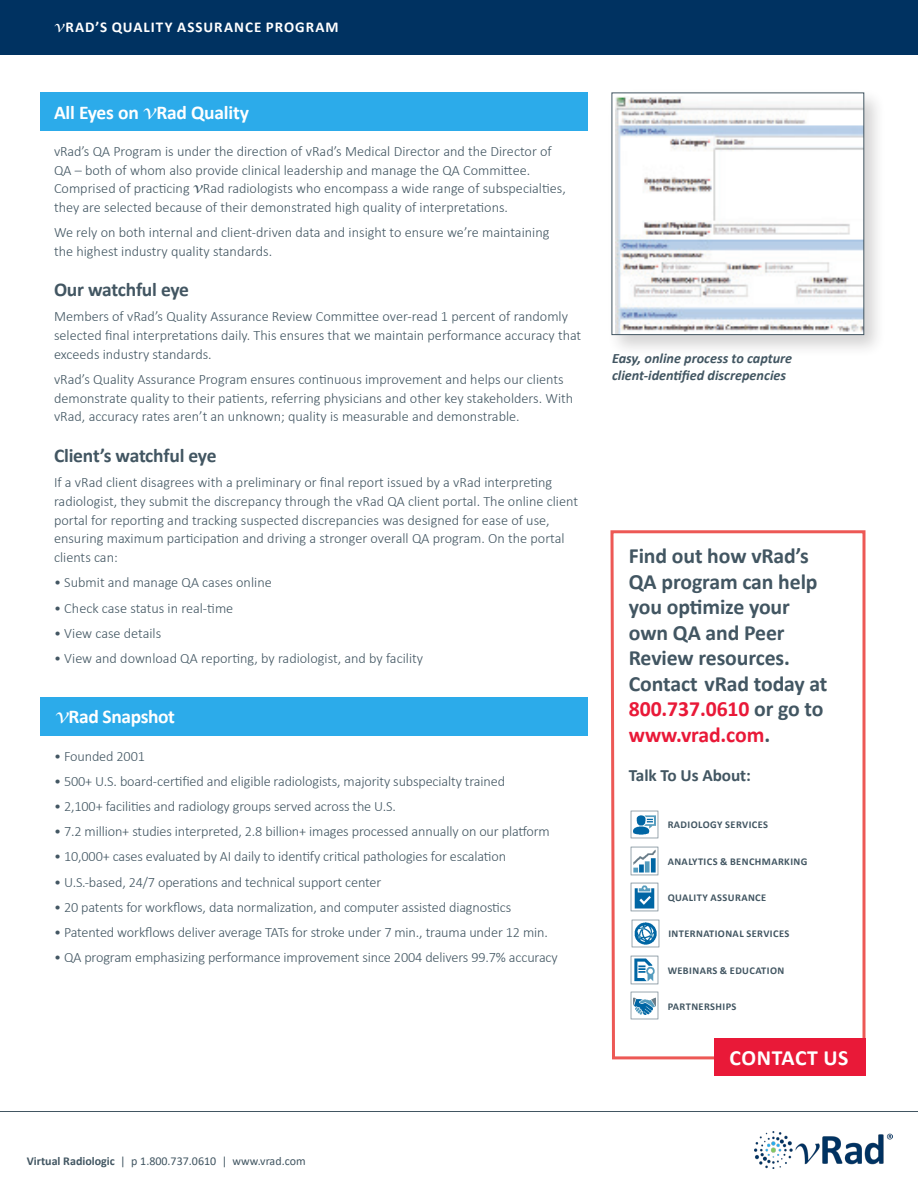
<style>
.page{position:relative;width:918px;height:1188px;background:#fff}
.page>*{position:absolute;margin:0;border:0;box-sizing:border-box;transform-origin:0 0}
.t1{font:700 21.75px/25.5px "Calibri";letter-spacing:-.005em;color:#425662}
.t2{font:700 21.75px "Calibri";letter-spacing:.03em;color:#fff}
.Subhead{font:700 19.5px "Calibri";letter-spacing:-.015em;color:#425662}
.t3{font:700 19.5px "Calibri";letter-spacing:-.01em;color:#fff}
.t4{font:700 17.25px "Calibri";letter-spacing:-.005em;color:#425662}
.main-large-light-hea{font:700 15px "Calibri";letter-spacing:.065em;color:#fff}
.Subhead-2{font:300 14.25px/18.8px "Calibri";color:#425662}
.t5{font:italic 700 14.25px "Calibri";color:#425662}
.t6{font:12px "Calibri";color:#425662}
.t7{font:700 10.35px "Calibri";letter-spacing:.04em;color:#425662}
.s1{font-family:"Lucida Calligraphy";font-weight:400;font-style:italic}
.s2{color:#e91938}
.s3{font-weight:700}
</style>
<div class="page">
<div style="left:0;top:0;width:918px;height:54px;background:#003261"></div>
<svg style="left:0;top:1111px;width:918px;height:21px"></svg>
<img style="left:754px;top:1132px;width:139px;height:37px">
<div style="left:40px;top:93px;width:548px;height:38px;background:#2cabea"></div>
<div style="left:607px;top:88px;width:280px;height:269px;background:#231f20;opacity:.2"></div>
<img style="left:615px;top:97px;width:247px;height:236px">
<div style="left:612px;top:93px;width:252px;height:242px;border:1px solid #425662"></div>
<svg style="left:610px;top:530px;width:256px;height:530px"></svg>
<div style="left:714px;top:1038px;width:152px;height:38px;background:#e91938"></div>
<img style="left:630px;top:847px;width:29px;height:28px">
<img style="left:630px;top:956px;width:29px;height:28px">
<img style="left:630px;top:883px;width:29px;height:28px">
<img style="left:630px;top:991px;width:29px;height:29px">
<img style="left:631px;top:919px;width:29px;height:29px">
<div style="left:40px;top:697px;width:548px;height:38px;background:#2cabea"></div>
<p class="main-large-light-hea" style="left:54px;top:17px;width:286px"><span class="s1">v</span>RAD’S QUALITY ASSURANCE PROGRAM</p>
<p class="t3" style="left:54px;top:99px;width:197px">All Eyes on <span class="s1">v</span>Rad Quality</p>
<p class="Subhead-2" style="left:54px;top:142px;width:513px">vRad’s QA Program is under the direction of vRad’s Medical Director and the Director of QA – both of whom also provide clinical leadership and manage the QA Committee.<br>Comprised of practicing <span class="s1">v</span>Rad radiologists who encompass a wide range of subspecialties, they are selected because of their demonstrated high quality of interpretations.</p>
<p class="Subhead-2" style="left:54px;top:223px;width:497px">We rely on both internal and client-driven data and insight to ensure we’re maintaining the highest industry quality standards.</p>
<p class="Subhead" style="left:54px;top:276px;width:137px">Our watchful eye</p>
<p class="Subhead-2" style="left:54px;top:307px;width:529px">Members of vRad’s Quality Assurance Review Committee over-read 1 percent of randomly selected final interpretations daily. This ensures that we maintain performance accuracy that exceeds industry standards.</p>
<p class="Subhead-2" style="left:54px;top:370px;width:521px">vRad’s Quality Assurance Program ensures continuous improvement and helps our clients demonstrate quality to their patients, referring physicians and other key stakeholders. With vRad, accuracy rates aren’t an unknown; quality is measurable and demonstrable.</p>
<p class="Subhead" style="left:54px;top:442px;width:164px">Client’s watchful eye</p>
<p class="Subhead-2" style="left:54px;top:473px;width:526px">If a vRad client disagrees with a preliminary or final report issued by a vRad interpreting radiologist, they submit the discrepancy through the vRad QA client portal. The online client portal for reporting and tracking suspected discrepancies was designed for ease of use, ensuring maximum participation and driving a stronger overall QA program. On the portal clients can:</p>
<p class="Subhead-2" style="left:54px;top:573px;width:219px">• Submit and manage QA cases online</p>
<p class="Subhead-2" style="left:54px;top:598px;width:181px">• Check case status in real-time</p>
<p class="Subhead-2" style="left:54px;top:624px;width:109px">• View case details</p>
<p class="Subhead-2" style="left:54px;top:649px;width:371px">• View and download QA reporting, by radiologist, and by facility</p>
<p class="t3" style="left:55px;top:703px;width:121px"><span class="s1">v</span>Rad Snapshot</p>
<p class="Subhead-2" style="left:54px;top:746px;width:93px">• Founded 2001</p>
<p class="Subhead-2" style="left:54px;top:772px;width:453px">• 500+ U.S. board-certified and eligible radiologists, majority subspecialty trained</p>
<p class="Subhead-2" style="left:54px;top:797px;width:344px">• 2,100+ facilities and radiology groups served across the U.S.</p>
<p class="Subhead-2" style="left:54px;top:822px;width:497px">• 7.2 million+ studies interpreted, 2.8 billion+ images processed annually on our platform</p>
<p class="Subhead-2" style="left:54px;top:847px;width:454px">• 10,000+ cases evaluated by AI daily to identify critical pathologies for escalation</p>
<p class="Subhead-2" style="left:54px;top:872px;width:329px">• U.S.-based, 24/7 operations and technical support center</p>
<p class="Subhead-2" style="left:54px;top:898px;width:459px">• 20 patents for workflows, data normalization, and computer assisted diagnostics</p>
<p class="Subhead-2" style="left:54px;top:923px;width:496px">• Patented workflows deliver average TATs for stroke under 7 min., trauma under 12 min.</p>
<p class="Subhead-2" style="left:54px;top:948px;width:505px">• QA program emphasizing performance improvement since 2004 delivers 99.7% accuracy</p>
<p class="t5" style="left:612px;top:350px;width:182px">Easy, online process to capture</p>
<p class="t5" style="left:612px;top:367px;width:176px">client-identified discrepencies</p>
<p class="t1" style="left:629px;top:543px;width:200px">Find out how vRad’s<br>QA program can help you optimize your own QA and Peer<br>Review resources.<br>Contact vRad today at<br><span class="s2">800.737.0610</span> or go to <span class="s2">www.vrad.com</span>.</p>
<p class="t4" style="left:629px;top:763px;width:124px">Talk To Us About:</p>
<p class="t7" style="left:668px;top:817px;width:102px">RADIOLOGY SERVICES</p>
<p class="t7" style="left:668px;top:854px;width:141px">ANALYTICS &amp; BENCHMARKING</p>
<p class="t7" style="left:668px;top:890px;width:100px">QUALITY ASSURANCE</p>
<p class="t7" style="left:668px;top:926px;width:123px">INTERNATIONAL SERVICES</p>
<p class="t7" style="left:668px;top:963px;width:118px">WEBINARS &amp; EDUCATION</p>
<p class="t7" style="left:668px;top:999px;width:70px">PARTNERSHIPS</p>
<p class="t2" style="left:730px;top:1043px;width:121px">CONTACT US</p>
<p class="t6" style="left:27px;top:1152px;width:280px"><span class="s3">Virtual Radiologic</span> | p 1.800.737.0610 | www.vrad.com</p>
</div>
